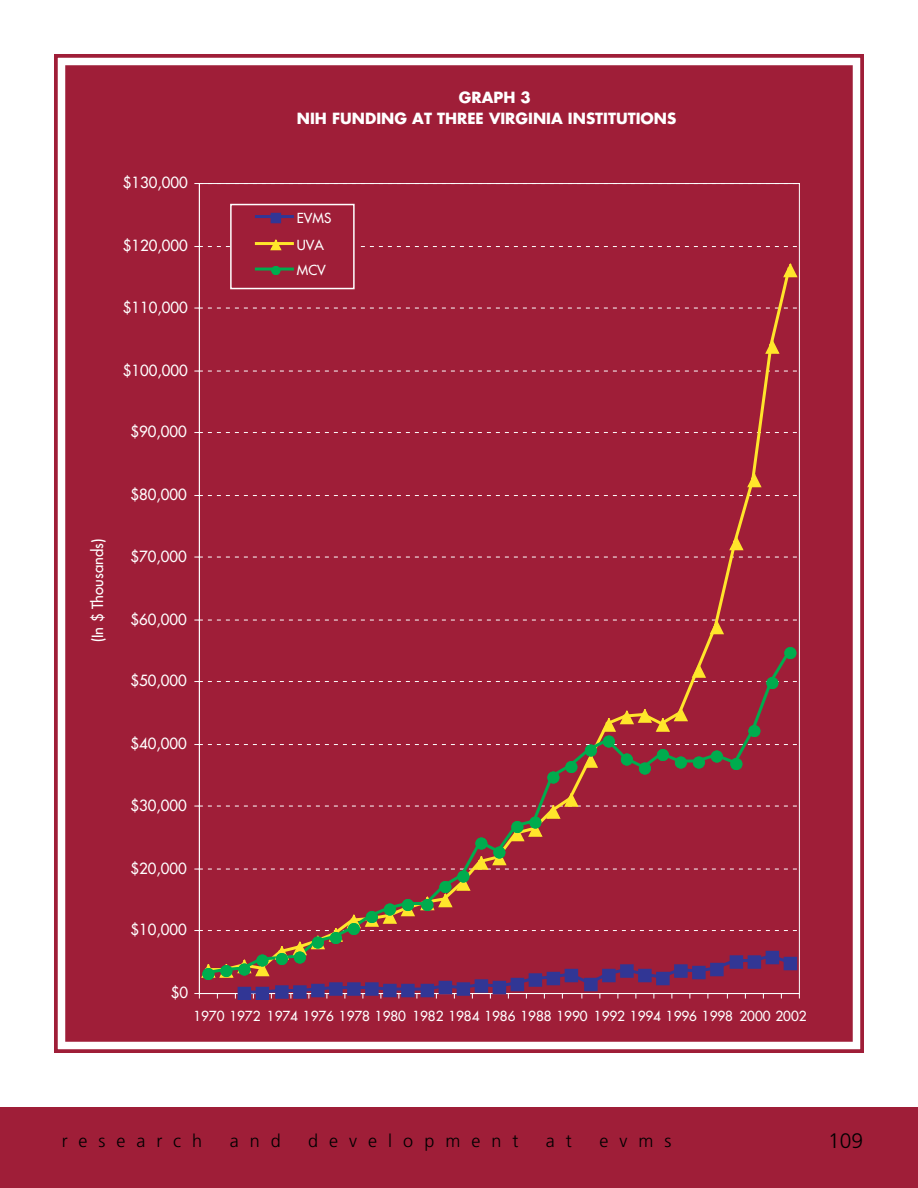
<style>
.page{position:relative;width:918px;height:1188px;background:#fff}
.page>*{position:absolute;margin:0;border:0;box-sizing:border-box;transform-origin:0 0}
.t1{font:300 21px "Frutiger";color:#000}
.t2{font:300 18px "Frutiger";letter-spacing:.61em;color:#000}
.t3{font:15px "Futura";color:#fff}
.t4{font:700 15px/21px "Futura";color:#fff}
.t5{font:13.5px "Futura";color:#fff}
</style>
<div class="page">
<div style="left:0;top:1107px;width:918px;height:81px;background:#9f1e38"></div>
<div style="left:71px;top:71px;width:776px;height:965px;background:#9f1e38"></div>
<hr style="left:199px;top:183px;width:600px;height:1px;background:#fff">
<hr style="left:799px;top:184px;width:1px;height:810px;background:#fff">
<hr style="left:199px;top:184px;width:1px;height:810px;background:#fff">
<hr style="left:199px;top:993px;width:600px;height:1px;background:#fff">
<svg style="left:207px;top:267px;width:582px;height:380px"></svg>
<svg style="left:207px;top:647px;width:586px;height:284px"></svg>
<div style="left:238px;top:987px;width:13px;height:13px;border:2px solid #313695"></div>
<div style="left:256px;top:987px;width:13px;height:13px;border:2px solid #313695"></div>
<div style="left:275px;top:985px;width:14px;height:14px;border:2px solid #313695"></div>
<div style="left:293px;top:985px;width:14px;height:14px;border:2px solid #313695"></div>
<div style="left:784px;top:958px;width:12px;height:12px;background:#313695"></div>
<div style="left:784px;top:957px;width:13px;height:13px;border:2px solid #313695"></div>
<svg style="left:654px;top:707px;width:35px;height:26px"></svg>
<svg style="left:685px;top:663px;width:30px;height:19px"></svg>
<svg style="left:703px;top:620px;width:30px;height:15px"></svg>
<svg style="left:728px;top:536px;width:17px;height:15px"></svg>
<svg style="left:746px;top:473px;width:17px;height:15px"></svg>
<svg style="left:764px;top:339px;width:17px;height:16px"></svg>
<svg style="left:782px;top:263px;width:17px;height:15px"></svg>
<svg style="left:195px;top:945px;width:598px;height:53px"></svg>
<svg style="left:289px;top:914px;width:73px;height:50px"></svg>
<svg style="left:361px;top:899px;width:55px;height:32px"></svg>
<svg style="left:415px;top:838px;width:93px;height:73px"></svg>
<svg style="left:505px;top:792px;width:75px;height:50px"></svg>
<svg style="left:541px;top:708px;width:112px;height:76px"></svg>
<svg style="left:621px;top:754px;width:12px;height:12px"></svg>
<svg style="left:639px;top:744px;width:66px;height:31px"></svg>
<svg style="left:711px;top:751px;width:12px;height:12px"></svg>
<svg style="left:730px;top:758px;width:12px;height:12px"></svg>
<svg style="left:748px;top:725px;width:12px;height:12px"></svg>
<svg style="left:766px;top:677px;width:12px;height:12px"></svg>
<svg style="left:784px;top:647px;width:12px;height:12px"></svg>
<div style="left:230px;top:204px;width:125px;height:85px;border:2px solid #fff"></div>
<hr style="left:256px;top:215px;width:36px;height:3px;background:#313695">
<div style="left:271px;top:214px;width:9px;height:9px;background:#313695"></div>
<div style="left:271px;top:213px;width:10px;height:10px;border:2px solid #313695"></div>
<hr style="left:256px;top:242px;width:36px;height:3px;background:#ffe62b">
<svg style="left:270px;top:239px;width:12px;height:12px"></svg>
<hr style="left:256px;top:268px;width:36px;height:3px;background:#00ac4e">
<svg style="left:271px;top:266px;width:9px;height:9px"></svg>
<div style="left:54px;top:54px;width:810px;height:999px;border:4px solid #9f1e38"></div>
<div style="left:65px;top:65px;width:788px;height:977px;border:11px solid #9f1e38"></div>
<p class="t4" style="left:297px;top:88px;width:381px;text-indent:162px">GRAPH 3<br>NIH FUNDING AT THREE VIRGINIA INSTITUTIONS</p>
<p class="t3" style="left:123px;top:175px;width:67px">$130,000</p>
<p class="t3" style="left:123px;top:238px;width:67px">$120,000</p>
<p class="t3" style="left:123px;top:300px;width:67px">$110,000</p>
<p class="t3" style="left:123px;top:363px;width:67px">$100,000</p>
<p class="t3" style="left:130px;top:424px;width:58px">$90,000</p>
<p class="t3" style="left:90px;top:642px;width:105px;rotate:-90deg">(In $ Thousands)</p>
<p class="t3" style="left:130px;top:487px;width:58px">$80,000</p>
<p class="t3" style="left:130px;top:549px;width:58px">$70,000</p>
<p class="t3" style="left:130px;top:612px;width:58px">$60,000</p>
<p class="t3" style="left:130px;top:673px;width:58px">$50,000</p>
<p class="t5" style="left:297px;top:211px;width:36px">EVMS</p>
<p class="t5" style="left:297px;top:238px;width:29px">UVA</p>
<p class="t5" style="left:297px;top:263px;width:31px">MCV</p>
<p class="t3" style="left:130px;top:736px;width:58px">$40,000</p>
<p class="t3" style="left:130px;top:798px;width:58px">$30,000</p>
<p class="t3" style="left:130px;top:861px;width:58px">$20,000</p>
<p class="t3" style="left:130px;top:922px;width:58px">$10,000</p>
<p class="t3" style="left:171px;top:985px;width:19px">$0</p>
<p class="t5" style="left:193px;top:1009px;width:615px">1970 1972 1974 1976 1978 1980 1982 1984 1986 1988 1990 1992 1994 1996 1998 2000 2002</p>
<p class="t2" style="left:62px;top:1133px;width:142px">research</p>
<p class="t2" style="left:230px;top:1133px;width:53px">and</p>
<p class="t2" style="left:308px;top:1133px;width:212px">development</p>
<p class="t2" style="left:546px;top:1133px;width:27px">a t</p>
<p class="t2" style="left:599px;top:1133px;width:74px">evms</p>
<h1 class="t1" style="left:828px;top:1132px;width:37px">109</h1>
</div>
